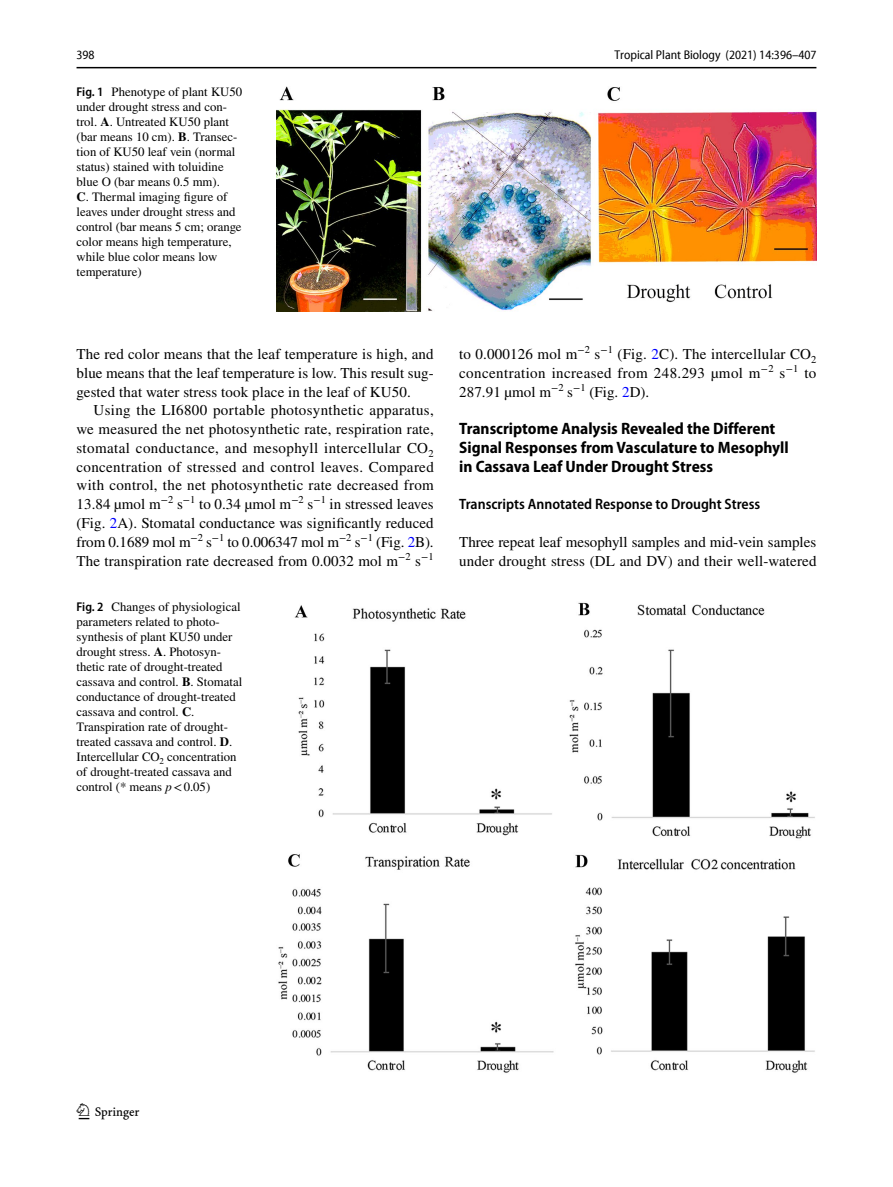
<style>
.page{position:relative;width:893px;height:1187px;background:#fff}
.page>*{position:absolute;margin:0;border:0;box-sizing:border-box;transform-origin:0 0}
.t1{font:22.5px "Springnew Regular 2";color:#000}
.t2{font:700 semi-condensed 16.5px/18.8px "Myriad Pro";color:#000}
.t3{font:15px/18.8px "STIX";letter-spacing:.01em;color:#000;text-align:justify}
.t4{font:600 semi-condensed 15px "Myriad Pro";color:#000}
.t5{font:12.75px/15px "STIX";color:#000}
.t6{font:semi-condensed 12.75px "Myriad Pro Unic";color:#000}
.s1{font-family:"Myriad Pro";font-weight:600;font-stretch:semi-condensed}
.s2{font-weight:700}
.s3{color:#00f}
.s4{font-style:italic}
</style>
<div class="page">
<hr style="left:77px;top:67px;width:739px;height:1px;background:#000">
<img style="left:276px;top:87px;width:540px;height:225px">
<img style="left:278px;top:602px;width:537px;height:471px">
<p class="t6" style="left:76px;top:50px;width:20px">398</p>
<p class="t6" style="left:614px;top:50px;width:204px">Tropical Plant Biology (2021) 14:396–407</p>
<p class="t5" style="left:77px;top:85px;width:167px"><span class="s1">Fig. 1</span> Phenotype of plant KU50 under drought stress and con&shy;trol. <span class="s2">A</span>. Untreated KU50 plant (bar means 10 cm). <span class="s2">B</span>. Transec&shy;tion of KU50 leaf vein (normal status) stained with toluidine blue O (bar means 0.5 mm).<br><span class="s2">C</span>. Thermal imaging figure of leaves under drought stress and control (bar means 5 cm; orange color means high temperature, while blue color means low temperature)</p>
<p class="t3" style="left:77px;top:346px;width:359px">The red color means that the leaf temperature is high, and blue means that the leaf temperature is low. This result sug&shy;gested that water stress took place in the leaf of KU50.</p>
<p class="t3" style="left:77px;top:402px;width:359px;text-indent:17px">Using the LI6800 portable photosynthetic apparatus, we measured the net photosynthetic rate, respiration rate, stomatal conductance, and mesophyll intercellular CO<sub>2 </sub>concentration of stressed and control leaves. Compared with control, the net photosynthetic rate decreased from 13.84 µmol m<sup>−2</sup> s<sup>−1</sup> to 0.34 µmol m<sup>−2</sup> s<sup>−1</sup> in stressed leaves (Fig. <span class="s3">2</span>A). Stomatal conductance was significantly reduced from 0.1689 mol m<sup>−2</sup> s<sup>−1</sup> to 0.006347 mol m<sup>−2</sup> s<sup>−1</sup> (Fig. <span class="s3">2</span>B).<br>The transpiration rate decreased from 0.0032 mol m<sup>−2</sup> s<sup>−1</sup></p>
<p class="t5" style="left:77px;top:599px;width:167px"><span class="s1">Fig. 2</span> Changes of physiological parameters related to photo&shy;synthesis of plant KU50 under drought stress. <span class="s2">A</span>. Photosyn&shy;thetic rate of drought-treated cassava and control. <span class="s2">B</span>. Stomatal conductance of drought-treated cassava and control. <span class="s2">C</span>.<br>Transpiration rate of drought&shy;treated cassava and control. <span class="s2">D</span>.<br>Intercellular CO<sub>2</sub> concentration of drought-treated cassava and control (* means <span class="s4">p</span>&lt;0.05)</p>
<p class="t3" style="left:459px;top:346px;width:359px">to 0.000126 mol m<sup>−2</sup> s<sup>−1</sup> (Fig. <span class="s3">2</span>C). The intercellular CO<sub>2 </sub>concentration increased from 248.293 µmol m<sup>−2</sup> s<sup>−1</sup> to 287.91 µmol m<sup>−2</sup> s<sup>−1</sup> (Fig. <span class="s3">2</span>D).</p>
<p class="t2" style="left:459px;top:419px;width:331px">Transcriptome Analysis Revealed the Different<br>Signal Responses from Vasculature to Mesophyll in Cassava Leaf Under Drought Stress</p>
<p class="t4" style="left:459px;top:496px;width:303px">Transcripts Annotated Response to Drought Stress</p>
<p class="t3" style="left:459px;top:533px;width:359px">Three repeat leaf mesophyll samples and mid-vein samples under drought stress (DL and DV) and their well-watered</p>
<h1 class="t1" style="left:79px;top:1103px;width:62px">1 3</h1>
</div>
